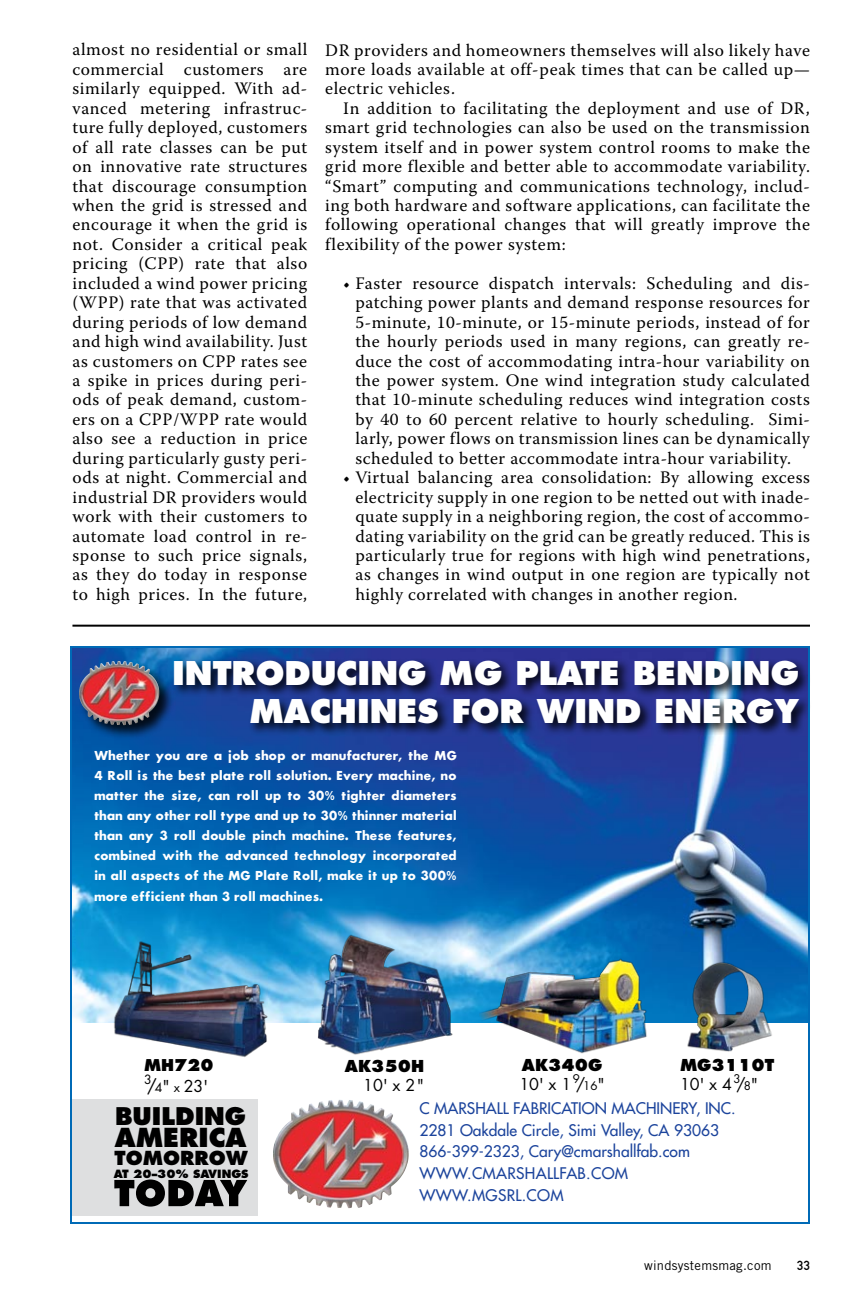
<style>
.page{position:relative;width:846px;height:1296px;background:#fff}
.page>*{position:absolute;margin:0;border:0;box-sizing:border-box;transform-origin:0 0}
.t1{font:800 31.8px/38.2px "Futura Std";color:#fff;text-align:right}
.t2{font:800 25.4px "Futura Std";color:#000}
.t3{font:800 23.6px "Futura Std";color:#000}
.t4{font:800 18.8px "Futura Std";color:#000}
.t5{font:17.6px/19.4px "Warnock Pro";letter-spacing:.035em;color:#000;text-align:justify}
.t6{font:16px/19.2px "Futura Std";color:#000}
.t7{font:800 16px/19.2px "Futura Std";color:#000}
.t8{font:800 15.8px "Futura Std";color:#000}
.t9{font:500 15.6px/21.8px "Futura Std";color:#1c449c}
.t10{font:13px "Trade Gothic";letter-spacing:.02em;color:#000}
.t11{font:13px "DIN Mittelschrift Alternate";color:#000}
.t12{font:12.4px "Futura Std";color:#000}
.t13{font:700 12px/20px "Futura";letter-spacing:-.01em;color:#fff;text-align:justify}
.t14{font:11.6px "Futura Std";color:#000}
.t15{font:800 11px "Futura Std";color:#000}
.s1{font-size:17px}
.s2{font-size:12.4px}
.s3{font-weight:800}
.s4{font-size:11.6px}
.s5{font-weight:400}
.s6{font-weight:400;font-size:11.6px}
</style>
<div class="page">
<hr style="left:72px;top:625px;width:738px;height:2px;background:#000">
<div style="left:71px;top:1099px;width:187px;height:117px;background:#dedfe0"></div>
<img style="left:73px;top:649px;width:734px;height:374px">
<img style="left:682px;top:959px;width:91px;height:93px">
<div style="left:78px;top:660px;width:96px;height:79px;background:#000;opacity:.85"></div>
<img style="left:79px;top:661px;width:59px;height:64px">
<div style="left:172px;top:656px;width:640px;height:80px;background:#000;opacity:.85"></div>
<img style="left:298px;top:929px;width:172px;height:126px">
<img style="left:107px;top:932px;width:184px;height:125px">
<svg style="left:114px;top:1180px;width:133px;height:27px"></svg>
<img style="left:479px;top:953px;width:171px;height:101px">
<img style="left:273px;top:1100px;width:100px;height:108px">
<p class="t5" style="left:72px;top:40px;width:236px">almost no residential or small commercial customers are similarly equipped. With ad&shy;vanced metering infrastruc&shy;ture fully deployed, customers of all rate classes can be put on innovative rate structures that discourage consumption when the grid is stressed and encourage it when the grid is not. Consider a critical peak pricing (CPP) rate that also included a wind power pricing (WPP) rate that was activated during periods of low demand and high wind availability. Just as customers on CPP rates see a spike in prices during peri&shy;ods of peak demand, custom&shy;ers on a CPP/WPP rate would also see a reduction in price during particularly gusty peri&shy;ods at night. Commercial and industrial DR providers would work with their customers to automate load control in re&shy;sponse to such price signals, as they do today in response to high prices. In the future,</p>
<p class="t5" style="left:325px;top:40px;width:486px">DR providers and homeowners themselves will also likely have more loads available at off-peak times that can be called up— electric vehicles.</p>
<p class="t5" style="left:325px;top:98px;width:486px;text-indent:18px">In addition to facilitating the deployment and use of DR, smart grid technologies can also be used on the transmission system itself and in power system control rooms to make the grid more flexible and better able to accommodate variability. “Smart” computing and communications technology, includ&shy;ing both hardware and software applications, can facilitate the following operational changes that will greatly improve the flexibility of the power system:</p>
<p class="t5" style="left:355px;top:273px;width:456px;text-indent:-12px">• Faster resource dispatch intervals: Scheduling and dis&shy;patching power plants and demand response resources for 5-minute, 10-minute, or 15-minute periods, instead of for the hourly periods used in many regions, can greatly re&shy;duce the cost of accommodating intra-hour variability on the power system. One wind integration study calculated that 10-minute scheduling reduces wind integration costs by 40 to 60 percent relative to hourly scheduling. Simi&shy;larly, power flows on transmission lines can be dynamically scheduled to better accommodate intra-hour variability.</p>
<p class="t5" style="left:355px;top:467px;width:456px;text-indent:-12px">• Virtual balancing area consolidation: By allowing excess electricity supply in one region to be netted out with inade&shy;quate supply in a neighboring region, the cost of accommo&shy;dating variability on the grid can be greatly reduced. This is particularly true for regions with high wind penetrations, as changes in wind output in one region are typically not highly correlated with changes in another region.</p>
<h1 class="t1" style="left:172px;top:654px;width:628px">INTRODUCING MG PLATE BENDING<br>MACHINES FOR WIND ENERGY</h1>
<p class="t13" style="left:94px;top:746px;width:364px">Whether you are a job shop or manufacturer, the MG 4 Roll is the best plate roll solution. Every machine, no matter the size, can roll up to 30% tighter diameters than any other roll type and up to 30% thinner material than any 3 roll double pinch machine. These features, combined with the advanced technology incorporated in all aspects of the MG Plate Roll, make it up to 300% more efficient than 3 roll machines.</p>
<p class="t8" style="left:144px;top:1055px;width:71px">MH720</p>
<p class="t12" style="left:144px;top:1071px;width:9px">3</p>
<p class="t6" style="left:147px;top:1076px;width:62px"><span class="s1">/</span><span class="s2">4</span>" <span class="s2">x</span> 23'</p>
<h3 class="t3" style="left:115px;top:1102px;width:132px">BUILDING</h3>
<h2 class="t2" style="left:115px;top:1122px;width:133px">AMERICA</h2>
<p class="t4" style="left:115px;top:1146px;width:135px">TOMORROW</p>
<p class="t15" style="left:114px;top:1167px;width:136px">AT 20–30% SAVINGS</p>
<p class="t6" style="left:519px;top:1056px;width:87px"><span class="s3">AK340G<br></span>10' x 1 /<span class="s4">16</span>"</p>
<p class="t7" style="left:680px;top:1056px;width:96px">MG3110T<br><span class="s5">10' x 4 /</span><span class="s6">8</span><span class="s5">"</span></p>
<p class="t7" style="left:345px;top:1057px;width:79px">AK350H</p>
<p class="t6" style="left:363px;top:1076px;width:62px">10' x 2"</p>
<p class="t14" style="left:573px;top:1071px;width:9px">9</p>
<p class="t9" style="left:420px;top:1097px;width:318px">C MARSHALL FABRICATION MAC HINERY, INC .<br>2281 OAKDALE CIRCLE, SIMI VALLEY, CA 93063<br>866-399-2323, CARY@CMARSHALLFAB.COM<br>WWW.CMARSHALLFAB.COM<br>WWW.MGSRL.COM</p>
<p class="t14" style="left:734px;top:1071px;width:9px">3</p>
<p class="t10" style="left:644px;top:1258px;width:129px">windsystemsmag.com</p>
<p class="t11" style="left:797px;top:1258px;width:14px">33</p>
</div>
